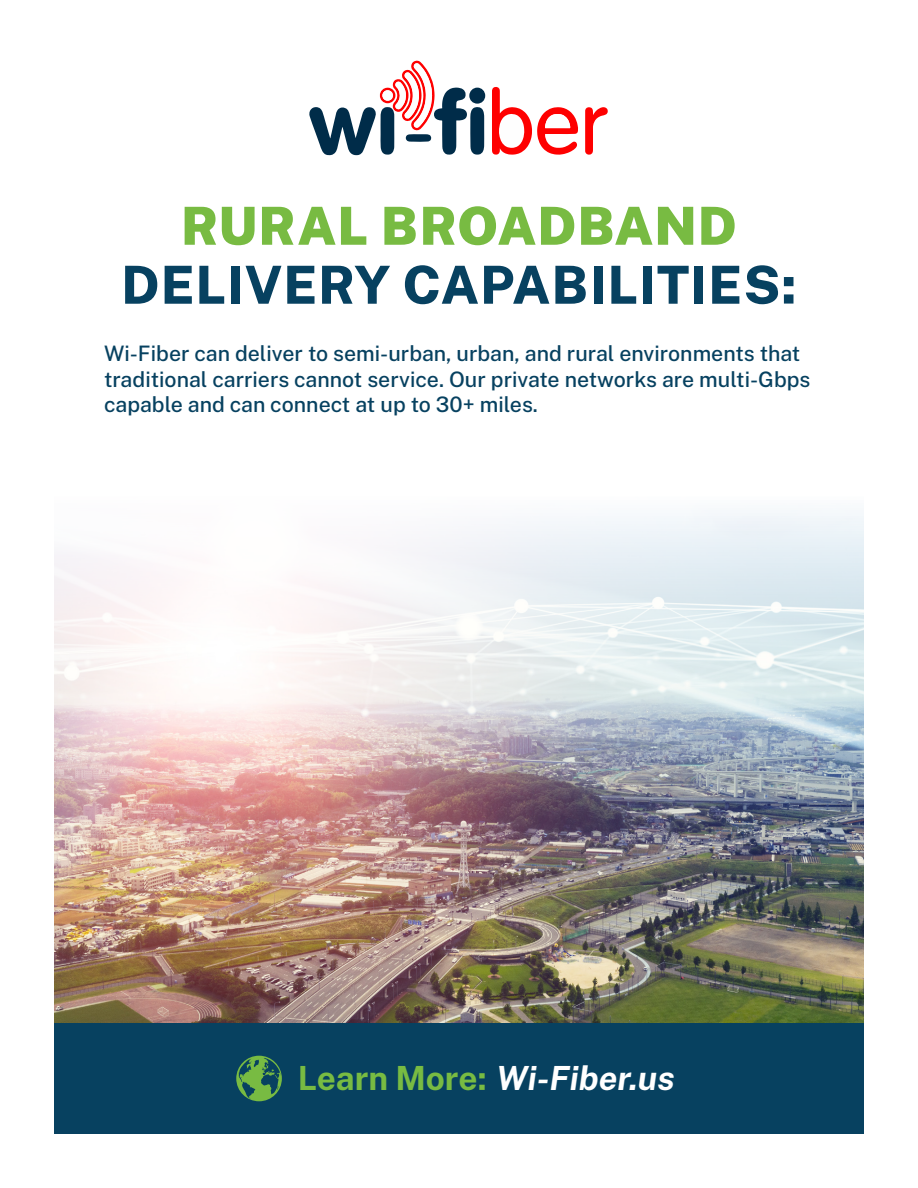
<style>
.page{position:relative;width:918px;height:1188px;background:#fff}
.page>*{position:absolute;margin:0;border:0;box-sizing:border-box;transform-origin:0 0}
.t1{font:800 52.5px/58.9px "Public Sans";letter-spacing:.02em;color:#074160;text-align:center}
.t2{font:italic 700 33.3px "Public Sans";color:#fff}
.t3{font:500 21.3px/25.7px "Public Sans";color:#074160}
.s1{font-weight:900;color:#78bb42}
.s2{font-style:normal;color:#78bb42}
</style>
<div class="page">
<img style="left:54px;top:510px;width:810px;height:514px">
<div style="left:54px;top:1024px;width:810px;height:110px;background:#074160"></div>
<svg style="left:309px;top:60px;width:299px;height:95px"></svg>
<div style="left:382px;top:90px;width:11px;height:11px;background:#fefefe;border-radius:50%"></div>
<svg style="left:236px;top:1056px;width:46px;height:45px"></svg>
<p class="t1" style="left:121px;top:192px;width:677px"><span class="s1">RURAL BROADBAND<br></span>DELIVERY CAPABILITIES:</p>
<p class="t3" style="left:104px;top:339px;width:708px">Wi-Fiber can deliver to semi-urban, urban, and rural environments that traditional carriers cannot service. Our private networks are multi-Gbps capable and can connect at up to 30+ miles.</p>
<p class="t2" style="left:298px;top:1054px;width:378px"><span class="s2">Learn More:</span> Wi-Fiber.us</p>
</div>
